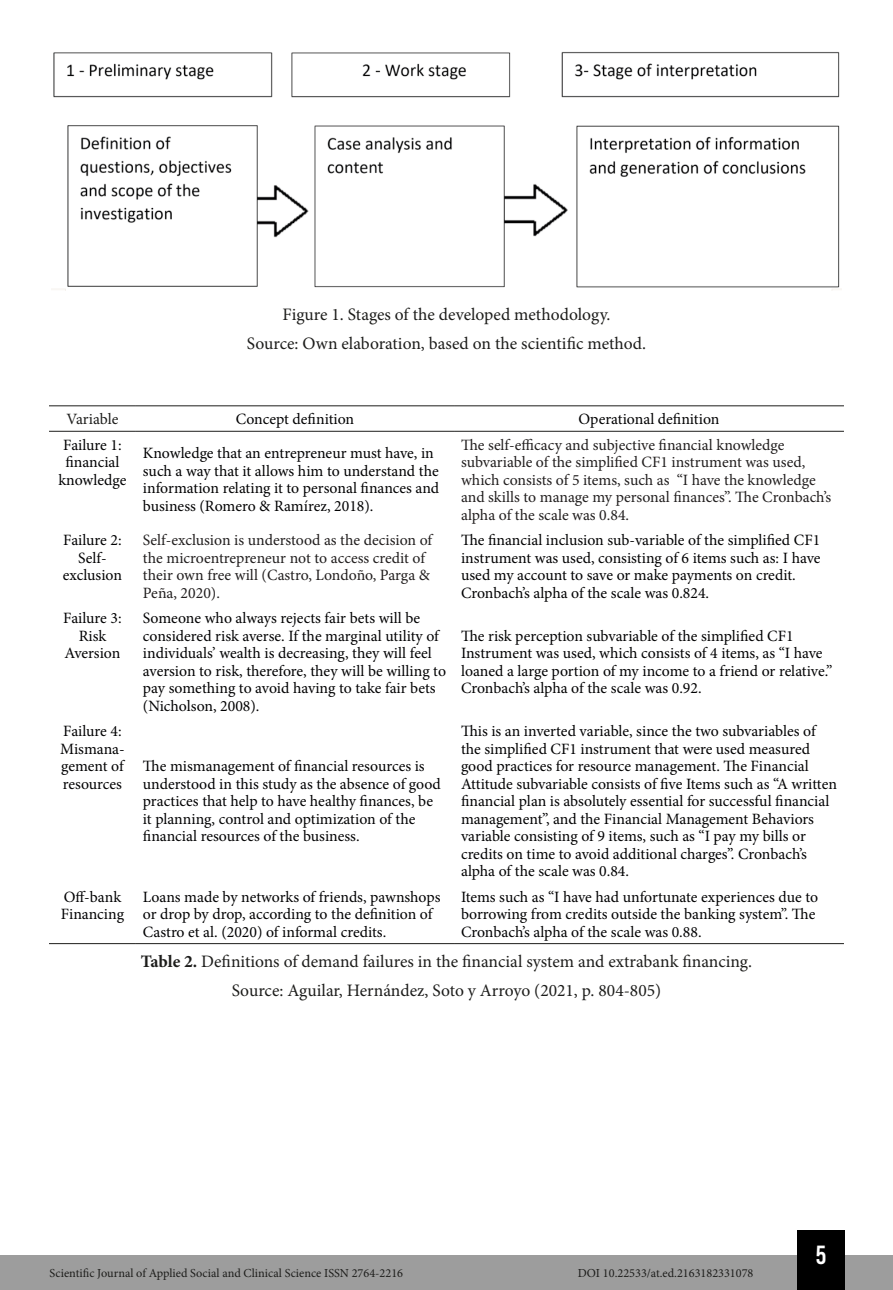
<style>
.page{position:relative;width:893px;height:1290px;background:#fff}
.page>*{position:absolute;margin:0;border:0;box-sizing:border-box;transform-origin:0 0}
.t1{font:26.25px "Bebas Kai";color:#fff}
.t2{font:17.5px/29.4px "Minion Pro";color:#1d1d1b;text-align:center}
.t3{font:15.75px/17.5px "Minion Pro";letter-spacing:-.005em;color:#020203}
.t4{font:15.75px/17.5px "Minion Pro";color:#221f1f}
.t5{font:15.75px "Minion Pro";letter-spacing:-.005em;color:#1d1d1b}
.t6{font:12.25px "Minion Pro";color:#1d1d1b}
.s1{font-weight:700}
</style>
<div class="page">
<div style="left:0;top:1255px;width:893px;height:35px;background:#9d9d9d"></div>
<div style="left:797px;top:1230px;width:48px;height:60px;background:#000"></div>
<img style="left:51px;top:52px;width:791px;height:238px">
<hr style="left:49px;top:405px;width:87px;height:1px;background:#1d1d1b">
<hr style="left:136px;top:405px;width:318px;height:1px;background:#1d1d1b">
<hr style="left:454px;top:405px;width:390px;height:1px;background:#1d1d1b">
<hr style="left:49px;top:431px;width:87px;height:1px;background:#1d1d1b">
<hr style="left:136px;top:431px;width:318px;height:1px;background:#1d1d1b">
<hr style="left:454px;top:431px;width:390px;height:1px;background:#1d1d1b">
<hr style="left:49px;top:943px;width:87px;height:1px;background:#1d1d1b">
<hr style="left:136px;top:943px;width:318px;height:1px;background:#1d1d1b">
<hr style="left:454px;top:943px;width:390px;height:1px;background:#1d1d1b">
<p class="t2" style="left:247px;top:299px;width:401px">Figure 1. Stages of the developed methodology.<br>Source: Own elaboration, based on the scientific method.</p>
<p class="t5" style="left:67px;top:409px;width:53px">Variable</p>
<p class="t3" style="left:236px;top:411px;width:120px">Concept definition</p>
<p class="t3" style="left:578px;top:411px;width:143px">Operational definition</p>
<p class="t3" style="left:58px;top:436px;width:70px;text-align:center">Failure 1: financial knowledge</p>
<p class="t3" style="left:143px;top:445px;width:298px">Knowledge that an entrepreneur must have, in such a way that it allows him to understand the information relating it to personal finances and business (Romero &amp; Ramírez, 2018).</p>
<p class="t4" style="left:461px;top:436px;width:372px">The self-efficacy and subjective financial knowledge subvariable of the simplified CF1 instrument was used, which consists of 5 items, such as “I have the knowledge and skills to manage my personal finances”. The Cronbach’s alpha of the scale was 0.84.</p>
<p class="t3" style="left:63px;top:531px;width:61px;text-align:center">Failure 2:<br>Self&shy;exclusion</p>
<p class="t4" style="left:143px;top:531px;width:291px">Self-exclusion is understood as the decision of the microentrepreneur not to access credit of their own free will (Castro, Londoño, Parga &amp; Peña, 2020).</p>
<p class="t3" style="left:461px;top:531px;width:361px">The financial inclusion sub-variable of the simplified CF1 instrument was used, consisting of 6 items such as: I have used my account to save or make payments on credit.<br>Cronbach’s alpha of the scale was 0.824.</p>
<p class="t3" style="left:63px;top:609px;width:60px;text-align:center">Failure 3:<br>Risk<br>Aversion</p>
<p class="t3" style="left:143px;top:609px;width:305px">Someone who always rejects fair bets will be considered risk averse. If the marginal utility of individuals’ wealth is decreasing, they will feel aversion to risk, therefore, they will be willing to pay something to avoid having to take fair bets (Nicholson, 2008).</p>
<p class="t3" style="left:461px;top:627px;width:373px">The risk perception subvariable of the simplified CF1<br>Instrument was used, which consists of 4 items, as “I have loaned a large portion of my income to a friend or relative.” Cronbach’s alpha of the scale was 0.92.</p>
<p class="t3" style="left:60px;top:722px;width:66px">Failure 4:<br>Mismana&shy;gement of resources</p>
<p class="t3" style="left:143px;top:757px;width:299px">The mismanagement of financial resources is understood in this study as the absence of good practices that help to have healthy finances, be it planning, control and optimization of the financial resources of the business.</p>
<p class="t3" style="left:461px;top:722px;width:377px">This is an inverted variable, since the two subvariables of the simplified CF1 instrument that were used measured good practices for resource management. The Financial Attitude subvariable consists of five Items such as “A written financial plan is absolutely essential for successful financial management”, and the Financial Management Behaviors variable consisting of 9 items, such as “I pay my bills or credits on time to avoid additional charges”. Cronbach’s alpha of the scale was 0.84.</p>
<p class="t3" style="left:61px;top:888px;width:65px">Off-bank<br>Financing</p>
<p class="t3" style="left:143px;top:888px;width:299px">Loans made by networks of friends, pawnshops or drop by drop, according to the definition of<br>Castro et al. (2020) of informal credits.</p>
<p class="t3" style="left:461px;top:888px;width:359px">Items such as “I have had unfortunate experiences due to borrowing from credits outside the banking system”. The<br>Cronbach’s alpha of the scale was 0.88.</p>
<p class="t2" style="left:141px;top:946px;width:613px"><span class="s1">Table 2.</span> Definitions of demand failures in the financial system and extrabank financing.<br>Source: Aguilar, Hernández, Soto y Arroyo (2021, p. 804-805)</p>
<p class="t6" style="left:50px;top:1265px;width:355px">Scientific Journal of Applied Social and Clinical Science ISSN 2764-2216</p>
<p class="t6" style="left:578px;top:1265px;width:177px">DOI 10.22533/at.ed.2163182331078</p>
<h1 class="t1" style="left:816px;top:1241px;width:12px">5</h1>
</div>
